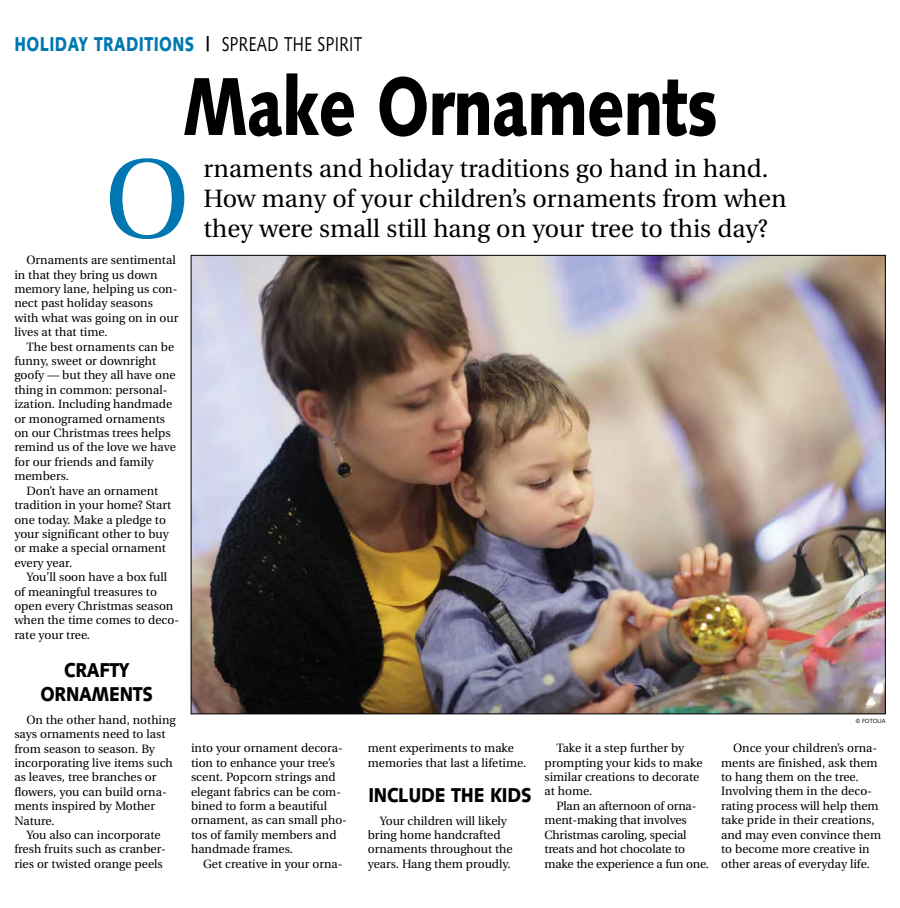
<style>
.page{position:relative;width:900px;height:908px;background:#fff}
.page>*{position:absolute;margin:0;border:0;box-sizing:border-box;transform-origin:0 0}
.t1{font:111.7px "Utopia";color:#0077b1}
.t2{font:900 82px "Syntax";letter-spacing:-.015em;color:#000;scale:.77 1}
.t3{font:25px/30px "Utopia";color:#000}
.t4{font:900 20px "Syntax";letter-spacing:.025em;color:#0077b1;scale:.77 1}
.t5{font:900 20px/24px "Syntax";letter-spacing:-.015em;color:#000;text-align:center;scale:.86 1}
.t6{font:12px/14.4px "Utopia";color:#000}
.t7{font:6px "Syntax";letter-spacing:-.01em;color:#000;scale:.95 1}
.s1{color:#000}
.s2{font-weight:400;color:#000}
</style>
<div class="page">
<img style="left:193px;top:257px;width:691px;height:455px">
<h3 class="t4" style="left:14px;top:32px;width:453px">HOLIDAY TRADITIONS <span class="s1">|</span> <span class="s2">SPREAD THE SPIRIT</span></h3>
<h2 class="t2" style="left:182px;top:58px;width:696px">Make Ornaments</h2>
<h1 class="t1" style="left:105px;top:138px;width:87px">O</h1>
<h3 class="t3" style="left:204px;top:154px;width:584px">rnaments and holiday traditions go hand in hand.<br>How many of your children’s ornaments from when they were small still hang on your tree to this day?</h3>
<p class="t6" style="left:14px;top:253px;width:166px;text-indent:12px">Ornaments are sentimental in that they bring us down memory lane, helping us con&shy;nect past holiday seasons with what was going on in our lives at that time.</p>
<p class="t6" style="left:14px;top:339px;width:163px;text-indent:12px">The best ornaments can be funny, sweet or downright goofy — but they all have one thing in common: personal&shy;ization. Including handmade or monogramed ornaments on our Christmas trees helps remind us of the love we have for our friends and family members.</p>
<p class="t6" style="left:14px;top:483px;width:158px;text-indent:12px">Don’t have an ornament tradition in your home? Start one today. Make a pledge to your significant other to buy or make a special ornament every year.</p>
<p class="t6" style="left:14px;top:570px;width:166px;text-indent:12px">You’ll soon have a box full of meaningful treasures to open every Christmas season when the time comes to deco&shy;rate your tree.</p>
<h3 class="t5" style="left:40px;top:658px;width:132px">CRAFTY<br>ORNAMENTS</h3>
<p class="t6" style="left:14px;top:712px;width:163px;text-indent:12px">On the other hand, nothing says ornaments need to last from season to season. By incorporating live items such as leaves, tree branches or flowers, you can build orna&shy;ments inspired by Mother<br>Nature.</p>
<p class="t6" style="left:14px;top:827px;width:153px;text-align:center">You also can incorporate fresh fruits such as cranber&shy;ries or twisted orange peels</p>
<p class="t7" style="left:856px;top:717px;width:33px">© FOTOLIA</p>
<p class="t6" style="left:721px;top:741px;width:161px;text-indent:12px">Once your children’s orna&shy;ments are finished, ask them to hang them on the tree.<br>Involving them in the deco&shy;rating process will help them take pride in their creations, and may even convince them to become more creative in other areas of everyday life.</p>
<p class="t6" style="left:544px;top:741px;width:160px;text-indent:12px">Take it a step further by prompting your kids to make similar creations to decorate at home.</p>
<p class="t6" style="left:544px;top:798px;width:166px;text-indent:12px">Plan an afternoon of orna&shy;ment-making that involves<br>Christmas caroling, special treats and hot chocolate to make the experience a fun one.</p>
<p class="t6" style="left:368px;top:741px;width:160px">ment experiments to make memories that last a lifetime.</p>
<h3 class="t5" style="left:369px;top:783px;width:191px">INCLUDE THE KIDS</h3>
<p class="t6" style="left:368px;top:813px;width:146px;text-indent:12px">Your children will likely bring home handcrafted ornaments throughout the years. Hang them proudly.</p>
<p class="t6" style="left:191px;top:741px;width:157px">into your ornament decora&shy;tion to enhance your tree’s scent. Popcorn strings and elegant fabrics can be com&shy;bined to form a beautiful ornament, as can small pho&shy;tos of family members and handmade frames.</p>
<p class="t6" style="left:203px;top:856px;width:141px">Get creative in your orna-</p>
</div>
